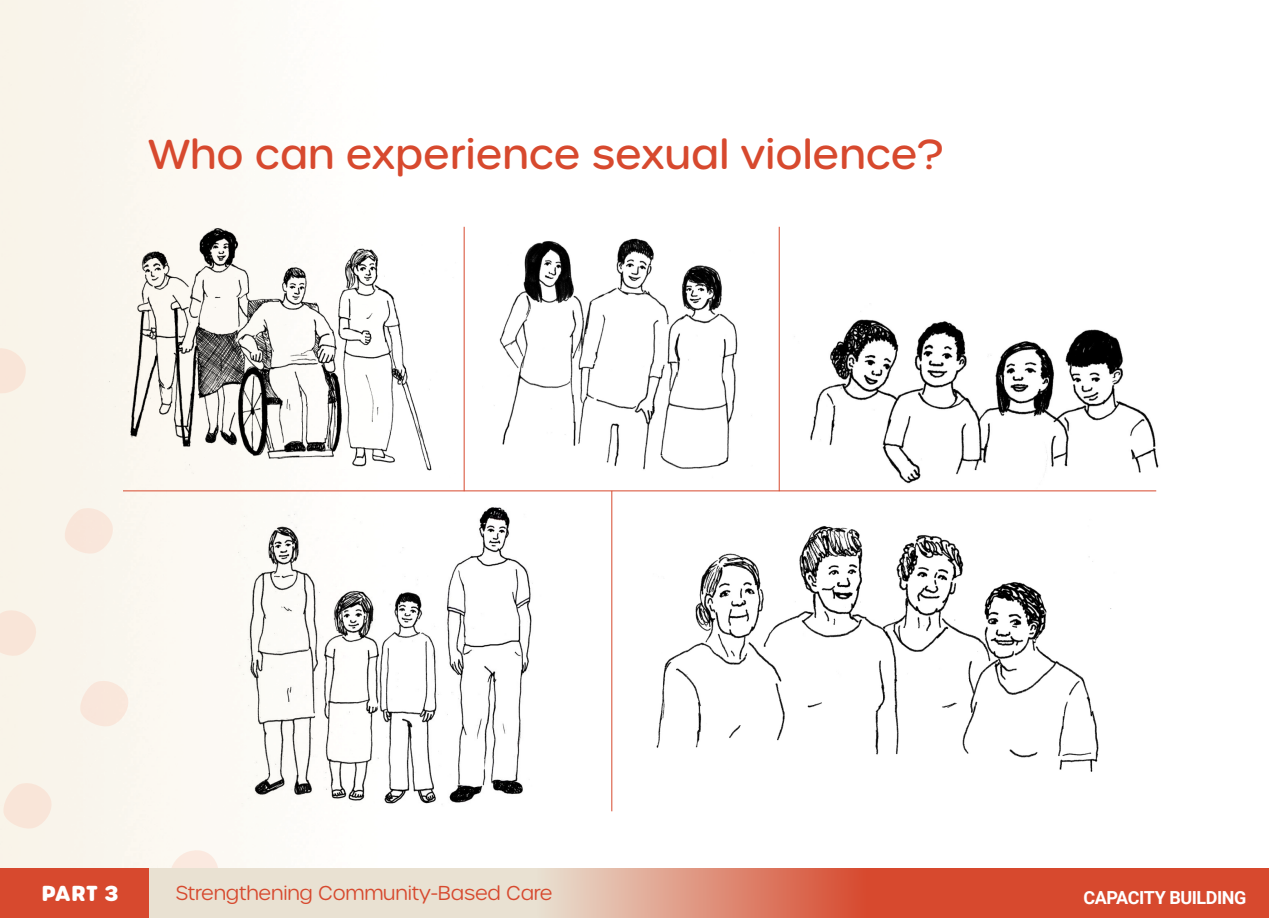
<style>
.page{position:relative;width:1269px;height:918px;background:#fff}
.page>*{position:absolute;margin:0;border:0;box-sizing:border-box;transform-origin:0 0}
.FlipBook_Heads{font:500 40.5px "Urbane Rounded";color:#d7492e}
.t1{font:700 21px "Urbane Rounded";color:#fff}
.t2{font:300 19.5px "Urbane Rounded";letter-spacing:-.01em;color:#d7492e}
.t3{font:700 18px "Roboto";letter-spacing:-.025em;color:#fff}
</style>
<div class="page">
<img style="left:0;top:0;width:397px;height:868px">
<svg style="left:168px;top:847px;width:53px;height:21px"></svg>
<svg style="left:63px;top:505px;width:52px;height:51px;background:#f9ebe0"></svg>
<svg style="left:0;top:346px;width:27px;height:50px"></svg>
<svg style="left:78px;top:678px;width:53px;height:51px;background:#f9ece1"></svg>
<svg style="left:0;top:607px;width:39px;height:51px;background:#f8e9dd"></svg>
<svg style="left:1px;top:780px;width:53px;height:51px;background:#f8eade"></svg>
<div style="left:0;top:868px;width:1269px;height:50px;background:#d7492e"></div>
<svg style="left:149px;top:868px;width:697px;height:50px;background:#e5c1af"></svg>
<img style="left:238px;top:498px;width:295px;height:312px">
<img style="left:107px;top:229px;width:325px;height:258px">
<img style="left:494px;top:238px;width:258px;height:232px">
<img style="left:789px;top:311px;width:370px;height:181px">
<img style="left:656px;top:525px;width:456px;height:247px">
<hr style="left:123px;top:491px;width:1033px;height:1px;background:#d7492e">
<hr style="left:464px;top:227px;width:1px;height:264px;background:#d7492e">
<hr style="left:779px;top:227px;width:1px;height:264px;background:#d7492e">
<hr style="left:611px;top:491px;width:1px;height:320px;background:#d7492e">
<p class="FlipBook_Heads" style="left:148px;top:128px;width:796px">Who can experience sexual violence?</p>
<p class="t1" style="left:42px;top:879px;width:79px">PART 3</p>
<p class="t2" style="left:176px;top:880px;width:378px">Strengthening Community-Based Care</p>
<p class="t3" style="left:1084px;top:885px;width:164px">CAPACITY BUILDING</p>
</div>
